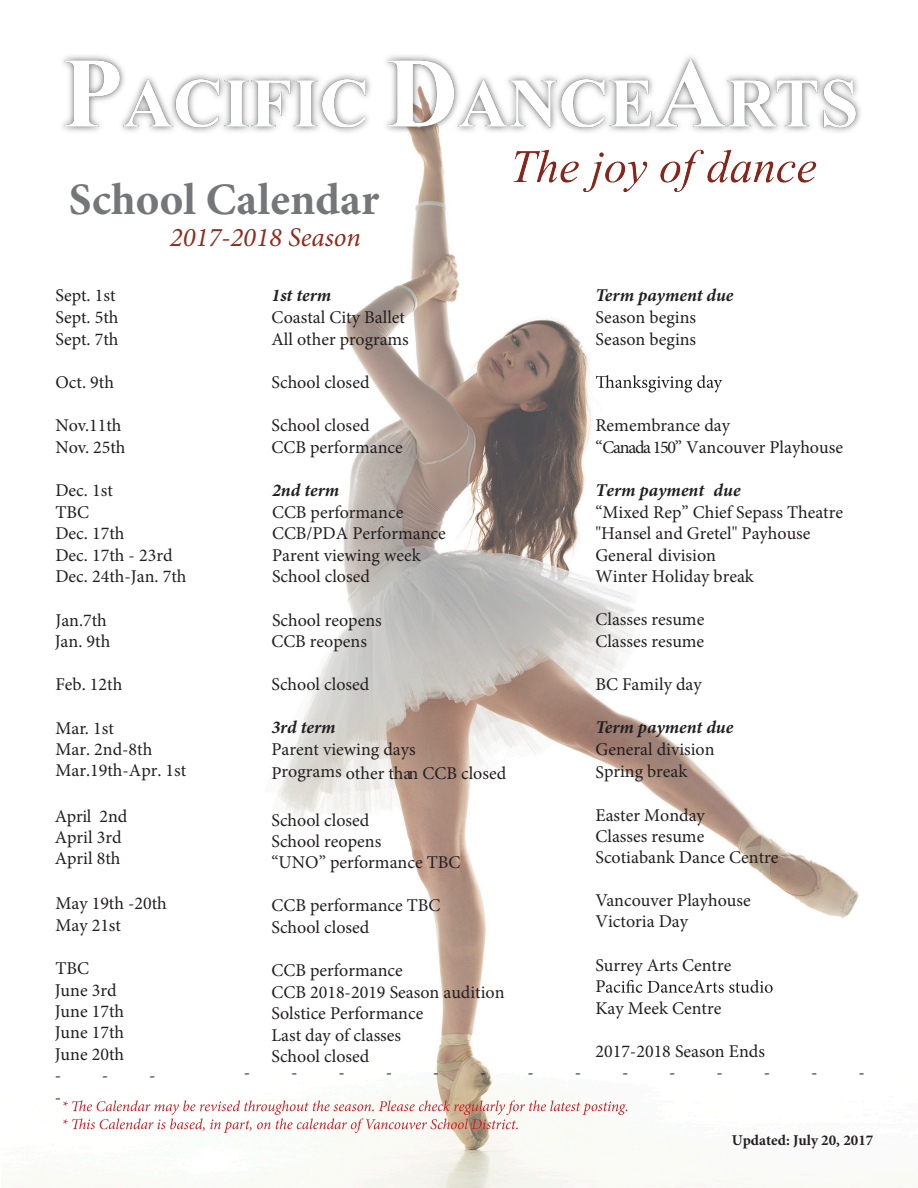
<style>
.page{position:relative;width:918px;height:1188px;background:#fff}
.page>*{position:absolute;margin:0;border:0;box-sizing:border-box;transform-origin:0 0}
.t1{font:700 45px "Minion Pro";color:#757679}
.t2{font:italic 27px "Minion Pro";color:#912b1c}
.t3{font:18px/21.6px "Minion Pro";color:#231f20}
.t4{font:italic 700 18px "Minion Pro";color:#231f20}
.t5{font:700 15px "Minion Pro";color:#231f20}
</style>
<div class="page">
<img style="left:14px;top:191px;width:901px;height:997px">
<img style="left:63px;top:55px;width:798px;height:136px">
<svg style="left:596px;top:375px;width:126px;height:17px"></svg>
<svg style="left:606px;top:980px;width:167px;height:13px"></svg>
<svg style="left:63px;top:1100px;width:564px;height:33px"></svg>
<h1 class="t1" style="left:69px;top:168px;width:312px">School Calendar</h1>
<h2 class="t2" style="left:170px;top:219px;width:193px">2017-2018 Season</h2>
<p class="t3" style="left:55px;top:285px;width:65px">Sept. 1st<br>Sept. 5th<br>Sept. 7th</p>
<p class="t3" style="left:55px;top:371px;width:60px">Oct. 9th</p>
<p class="t3" style="left:55px;top:415px;width:72px">Nov.11th<br>Nov. 25th</p>
<p class="t3" style="left:55px;top:480px;width:133px">Dec. 1st<br>TBC<br>Dec. 17th<br>Dec. 17th - 23rd<br>Dec. 24th-Jan. 7th</p>
<p class="t3" style="left:55px;top:609px;width:57px">Jan.7th<br>Jan. 9th</p>
<p class="t3" style="left:55px;top:674px;width:68px">Feb. 12th</p>
<p class="t3" style="left:55px;top:717px;width:132px">Mar. 1st<br>Mar. 2nd-8th<br>Mar.19th-Apr. 1st</p>
<p class="t3" style="left:55px;top:805px;width:74px">April 2nd<br>April 3rd<br>April 8th</p>
<p class="t3" style="left:55px;top:893px;width:113px">May 19th -20th<br>May 21st</p>
<p class="t3" style="left:55px;top:958px;width:71px">TBC<br>June 3rd<br>June 17th<br>June 17th<br>June 20th</p>
<p class="t3" style="left:55px;top:1065px;width:55px">- -</p>
<p class="t3" style="left:149px;top:1065px;width:8px">-</p>
<p class="t3" style="left:55px;top:1086px;width:8px">-</p>
<p class="t4" style="left:271px;top:283px;width:61px">1st term</p>
<p class="t3" style="left:271px;top:307px;width:139px">Coastal City Ballet<br>All other programs</p>
<p class="t3" style="left:271px;top:371px;width:100px">School closed</p>
<p class="t3" style="left:271px;top:415px;width:133px">School closed<br>CCB performance</p>
<p class="t4" style="left:272px;top:478px;width:69px">2nd term</p>
<p class="t3" style="left:272px;top:501px;width:175px">CCB performance<br>CCB/PDA Performance<br>Parent viewing week<br>School closed</p>
<p class="t3" style="left:271px;top:609px;width:112px">School reopens<br>CCB reopens</p>
<p class="t3" style="left:271px;top:674px;width:99px">School closed</p>
<p class="t4" style="left:271px;top:715px;width:66px">3rd term</p>
<p class="t3" style="left:271px;top:738px;width:236px;line-height:23.1px">Parent viewing days<br>Programs other than CCB closed</p>
<p class="t3" style="left:271px;top:810px;width:190px;line-height:21px">School closed<br>School reopens<br>“UNO” performance TBC</p>
<p class="t3" style="left:271px;top:895px;width:171px">CCB performance TBC<br>School closed</p>
<p class="t3" style="left:271px;top:960px;width:235px">CCB performance<br>CCB 2018-2019 Season audition<br>Solstice Performance<br>Last day of classes<br>School closed</p>
<p class="t4" style="left:595px;top:283px;width:139px">Term payment due</p>
<p class="t3" style="left:595px;top:307px;width:102px">Season begins<br>Season begins</p>
<p class="t3" style="left:595px;top:415px;width:249px">Remembrance day<br>“Canada 150” Vancouver Playhouse</p>
<p class="t4" style="left:595px;top:478px;width:147px">Term payment due</p>
<p class="t3" style="left:595px;top:501px;width:249px">“Mixed Rep” Chief Sepass Theatre "Hansel and Gretel" Payhouse<br>General division<br>Winter Holiday break</p>
<p class="t3" style="left:595px;top:609px;width:110px">Classes resume<br>Classes resume</p>
<p class="t3" style="left:595px;top:674px;width:108px">BC Family day</p>
<p class="t4" style="left:595px;top:715px;width:139px">Term payment due</p>
<p class="t3" style="left:595px;top:738px;width:121px">General division<br>Spring break</p>
<p class="t3" style="left:595px;top:804px;width:185px;line-height:21px">Easter Monday<br>Classes resume<br>Scotiabank Dance Centre</p>
<p class="t3" style="left:595px;top:889px;width:157px">Vancouver Playhouse<br>Victoria Day</p>
<p class="t3" style="left:595px;top:954px;width:138px">Surrey Arts Centre<br>P<br>Kay Meek Centre</p>
<p class="t3" style="left:595px;top:1041px;width:171px">2017-2018 Season Ends</p>
<p class="t3" style="left:244px;top:1062px;width:55px">- -</p>
<p class="t3" style="left:338px;top:1062px;width:55px">- -</p>
<p class="t3" style="left:433px;top:1062px;width:55px">- -</p>
<p class="t3" style="left:527px;top:1062px;width:55px">- -</p>
<p class="t3" style="left:622px;top:1062px;width:55px">- -</p>
<p class="t3" style="left:717px;top:1062px;width:55px">- -</p>
<p class="t3" style="left:811px;top:1062px;width:55px">- -</p>
<p class="t5" style="left:732px;top:1129px;width:143px">Updated: July 20, 2017</p>
</div>
